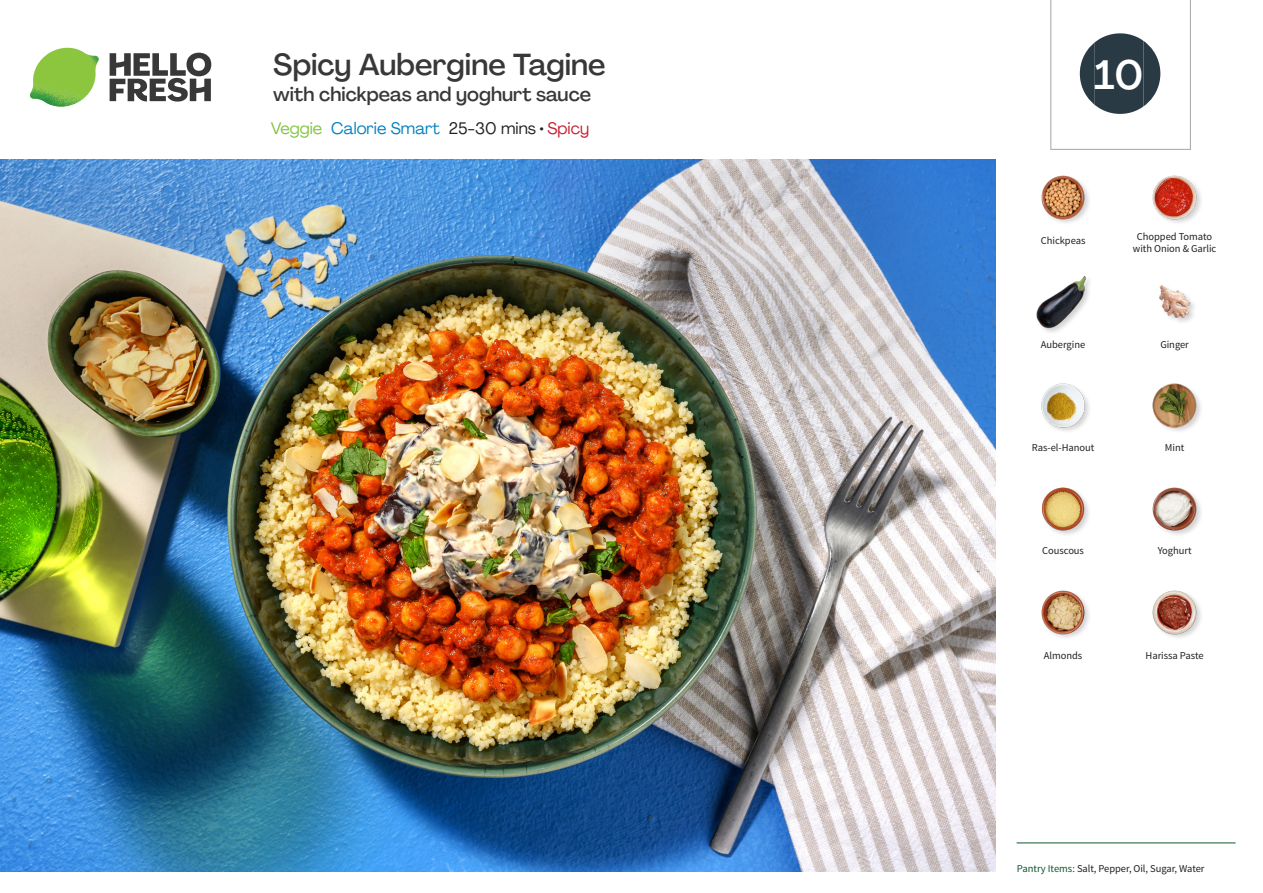
<style>
.page{position:relative;width:1263px;height:893px;background:#fff}
.page>*{position:absolute;margin:0;border:0;box-sizing:border-box;transform-origin:0 0}
._24_Recipe_Nr_Bag{font:500 40.5px "Agrandir";color:#fff}
._15_Titel_UK{font:500 30px "Agrandir";color:#383839}
._15_Titel_UK-2{font:500 19.5px "Agrandir";color:#383839}
._02_Box_Type{font:16.5px "Agrandir";color:#0082bf}
._18_FRONT_ingredient{font:10.5px/12px "Source Sans Pro";letter-spacing:-.005em;color:#231f20;text-align:center}
.t1{font:10.5px "Source Sans Variable";letter-spacing:-.005em;color:#231f20}
.s1{color:#81c340}
.s2{color:#231f20}
.s3{color:#c31f31}
.s4{font-family:"Source Sans Pro";color:#0e572c}
</style>
<div class="page">
<svg style="left:110px;top:53px;width:101px;height:49px"></svg>
<img style="left:30px;top:48px;width:69px;height:59px">
<img style="left:0;top:159px;width:995px;height:713px">
<hr style="left:1016px;top:843px;width:219px;height:1px;background:#0e572c">
<img style="left:1041px;top:175px;width:48px;height:48px">
<img style="left:1152px;top:175px;width:49px;height:48px">
<img style="left:1159px;top:285px;width:35px;height:37px">
<img style="left:1036px;top:276px;width:54px;height:55px">
<img style="left:1152px;top:383px;width:49px;height:48px">
<img style="left:1041px;top:383px;width:48px;height:48px">
<img style="left:1152px;top:487px;width:49px;height:48px">
<img style="left:1041px;top:487px;width:48px;height:48px">
<img style="left:1152px;top:590px;width:49px;height:48px">
<img style="left:1041px;top:590px;width:48px;height:48px">
<svg style="left:1050px;top:0;width:141px;height:150px"></svg>
<p class="_15_Titel_UK" style="left:273px;top:46px;width:334px">Spicy Aubergine Tagine</p>
<p class="_15_Titel_UK-2" style="left:273px;top:82px;width:320px">with chickpeas and yoghurt sauce</p>
<p class="_02_Box_Type" style="left:271px;top:118px;width:320px"><span class="s1">Veggie</span> Calorie Smart <span class="s2">25-30 mins •</span> <span class="s3">Spicy</span></p>
<p class="_24_Recipe_Nr_Bag" style="left:1094px;top:50px;width:51px">10</p>
<p class="_18_FRONT_ingredient" style="left:1041px;top:235px;width:46px">Chickpeas</p>
<p class="_18_FRONT_ingredient" style="left:1133px;top:231px;width:85px">Chopped Tomato with Onion &amp; Garlic</p>
<p class="_18_FRONT_ingredient" style="left:1041px;top:339px;width:46px">Aubergine</p>
<p class="_18_FRONT_ingredient" style="left:1160px;top:339px;width:30px">Ginger</p>
<p class="_18_FRONT_ingredient" style="left:1032px;top:441px;width:64px">Ras-el-Hanout</p>
<p class="_18_FRONT_ingredient" style="left:1165px;top:441px;width:21px">Mint</p>
<p class="_18_FRONT_ingredient" style="left:1042px;top:545px;width:43px">Couscous</p>
<p class="_18_FRONT_ingredient" style="left:1158px;top:545px;width:35px">Yoghurt</p>
<p class="_18_FRONT_ingredient" style="left:1044px;top:649px;width:40px">Almonds</p>
<p class="_18_FRONT_ingredient" style="left:1145px;top:649px;width:60px">Harissa Paste</p>
<p class="t1" style="left:1017px;top:862px;width:189px"><span class="s4">Pantry Items:</span> Salt, Pepper, Oil, Sugar, Water</p>
</div>
